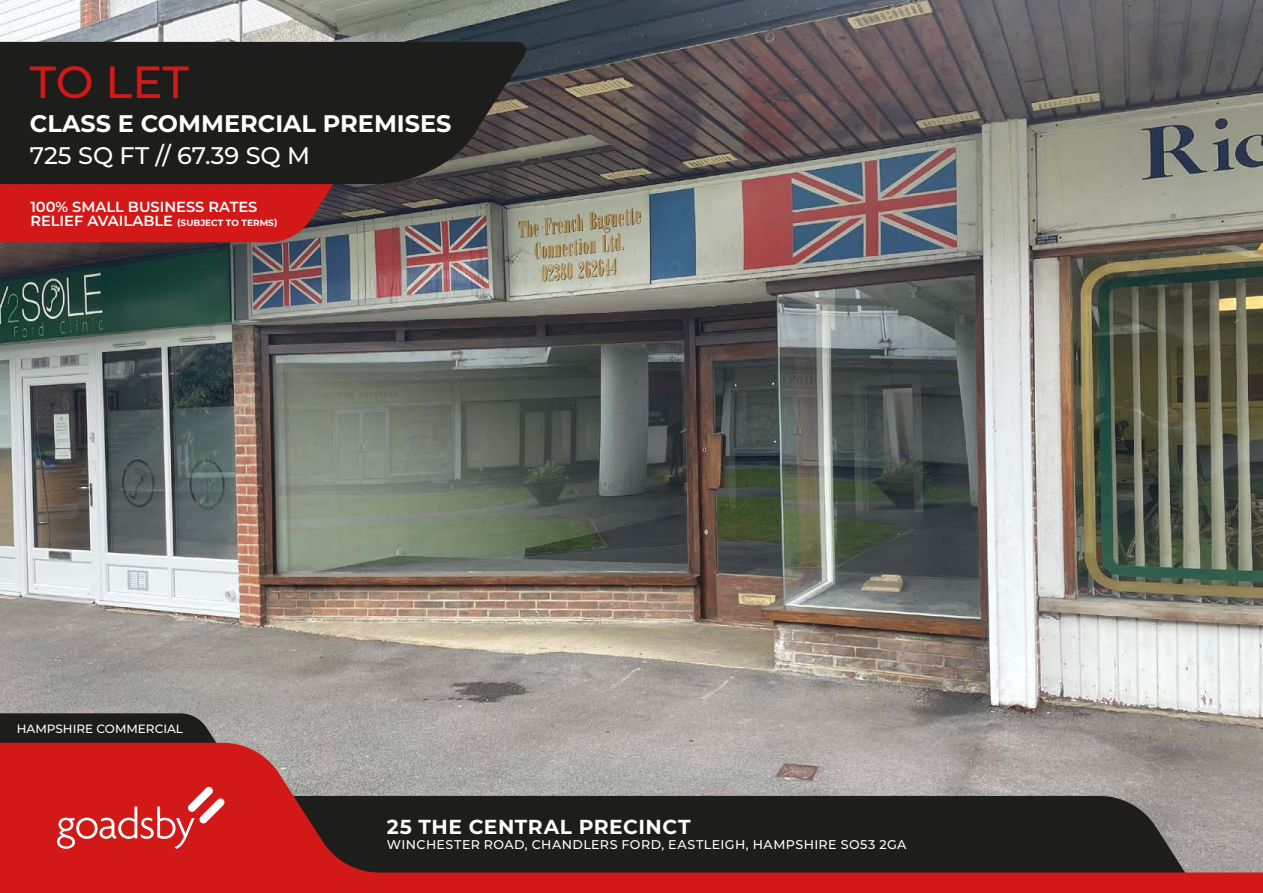
<style>
.page{position:relative;width:1263px;height:893px;background:#fff}
.page>*{position:absolute;margin:0;border:0;box-sizing:border-box;transform-origin:0 0}
.t1{font:500 45px "Montserrat";color:#d21917}
.t2{font:700 24px "Montserrat";color:#fff}
.t3{font:500 24px "Montserrat";color:#fff}
.t4{font:700 20.25px "Montserrat";letter-spacing:.025em;color:#fff}
.t5{font:600 14.7px "Montserrat";color:#fff}
.t6{font:500 12.6px "Montserrat";letter-spacing:.035em;color:#fff}
.t7{font:500 12px "Montserrat";color:#fff}
.t8{font:700 9px "Montserrat";color:#fff}
.s1{font-weight:600;font-size:14.7px}
</style>
<div class="page">
<img style="left:0;top:0;width:1263px;height:743px">
<svg style="left:0;top:713px;width:221px;height:30px;background:#292825"></svg>
<svg style="left:0;top:743px;width:1263px;height:150px;background:#834947"></svg>
<svg style="left:57px;top:787px;width:167px;height:62px;background:#d93d3c"></svg>
<svg style="left:0;top:184px;width:333px;height:58px;background:#c91c1b"></svg>
<svg style="left:0;top:42px;width:529px;height:142px;background:#21211f"></svg>
<h1 class="t1" style="left:30px;top:50px;width:161px">TO LET</h1>
<h2 class="t2" style="left:30px;top:106px;width:423px">CLASS E COMMERCIAL PREMISES</h2>
<h2 class="t3" style="left:30px;top:138px;width:282px">725 SQ FT // 67.39 SQ M</h2>
<p class="t5" style="left:30px;top:196px;width:229px">100% SMALL BUSINESS RATES</p>
<p class="t8" style="left:30px;top:217px;width:249px"><span class="s1">RELIEF AVAILABLE</span> (SUBJECT TO TERMS)</p>
<p class="t7" style="left:17px;top:720px;width:168px">HAMPSHIRE COMMERCIAL</p>
<h3 class="t4" style="left:387px;top:812px;width:305px">25 THE CENTRAL PRECINCT</h3>
<p class="t6" style="left:387px;top:836px;width:521px">WINCHESTER ROAD, CHANDLERS FORD, EASTLEIGH, HAMPSHIRE SO53 2GA</p>
</div>
